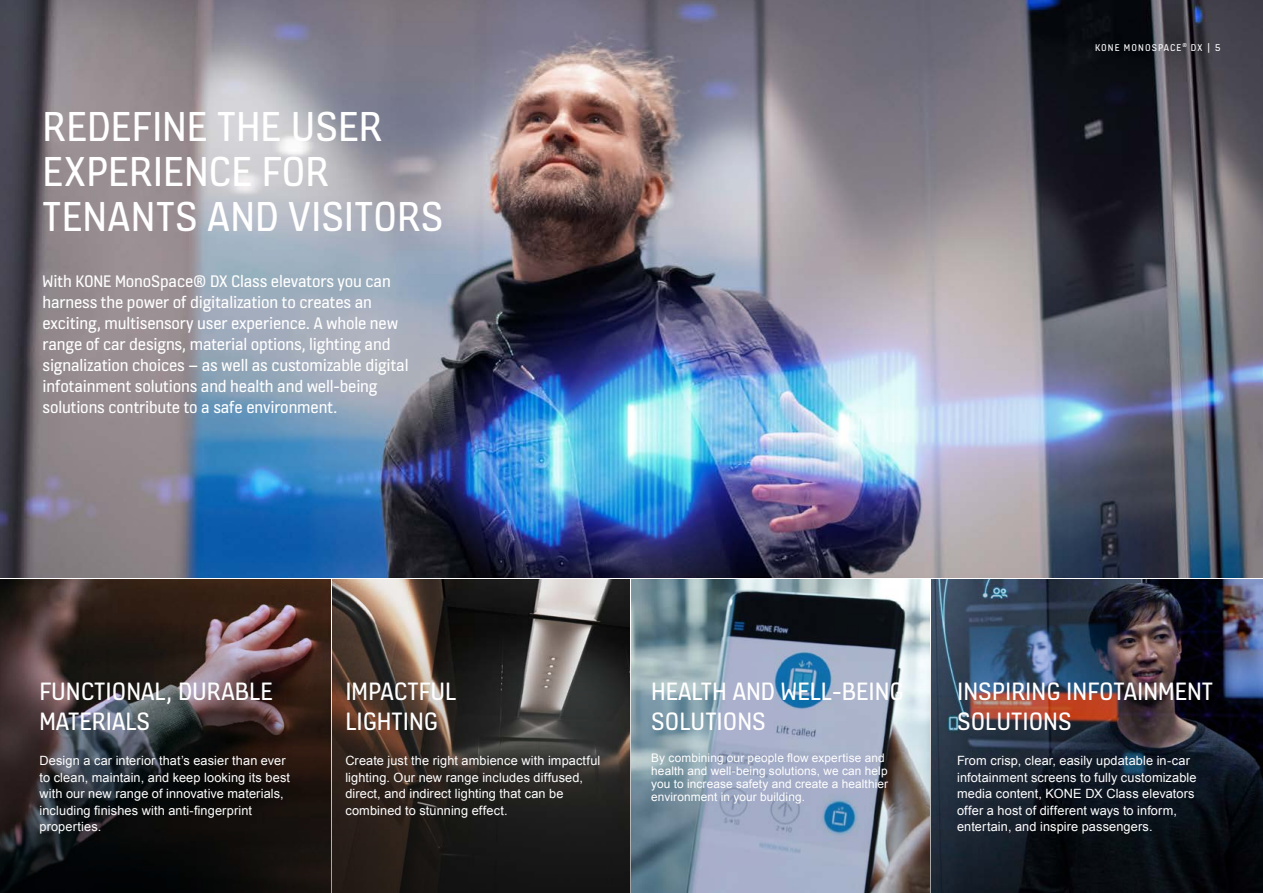
<style>
.page{position:relative;width:1263px;height:893px;background:#fff}
.page>*{position:absolute;margin:0;border:0;box-sizing:border-box;transform-origin:0 0}
.t1{font:45px/45px "KONE Information v 13";letter-spacing:.005em;color:#fff}
.t2{font:27px/30px "KONE Information v 13";color:#fff}
.t3{font:18px/21px "KONE Information v 13";letter-spacing:-.01em;color:#fff}
.t4{font:12.75px/16.5px "Arial";letter-spacing:.01em;color:#fff}
.t5{font:11.85px/13.2px "Arial";letter-spacing:.01em;color:#fff}
.t6{font:10.5px "KONE Information v 13";letter-spacing:.1em;color:#fff}
</style>
<div class="page">
<img style="left:1px;top:0;width:1262px;height:577px">
<img style="left:332px;top:579px;width:298px;height:44px">
<img style="left:1px;top:579px;width:329px;height:44px">
<img style="left:1px;top:623px;width:931px;height:270px">
<img style="left:632px;top:579px;width:298px;height:314px">
<img style="left:932px;top:579px;width:331px;height:314px">
<img style="left:0;top:0;width:1px;height:893px">
<h1 class="t1" style="left:43px;top:102px;width:403px">REDEFINE THE USER<br>EXPERIENCE FOR<br>TENANTS AND VISITORS</h1>
<p class="t3" style="left:43px;top:270px;width:367px">With KONE MonoSpace® DX Class elevators you can harness the power of digitalization to creates an exciting, multisensory user experience. A whole new range of car designs, material options, lighting and signalization choices – as well as customizable digital infotainment solutions and health and well-being solutions contribute to a safe environment.</p>
<p class="t6" style="left:1095px;top:40px;width:127px">KONE MONOSPACE<sup>®</sup> DX | 5</p>
<h2 class="t2" style="left:39px;top:675px;width:235px">FUNCTIONAL, DURABLE<br>MATERIALS</h2>
<p class="t4" style="left:39px;top:753px;width:252px">Design a car interior that’s easier than ever to clean, maintain, and keep looking its best with our new range of innovative materials, including finishes with anti-fingerprint properties.</p>
<h2 class="t2" style="left:345px;top:675px;width:112px">IMPACTFUL<br>LIGHTING</h2>
<p class="t4" style="left:345px;top:753px;width:256px">Create just the right ambience with impactful lighting. Our new range includes diffused, direct, and indirect lighting that can be combined to stunning effect.</p>
<h2 class="t2" style="left:651px;top:675px;width:254px">HEALTH AND WELL-BEING<br>SOLUTIONS</h2>
<p class="t5" style="left:651px;top:751px;width:239px">By combining our people flow expertise and health and well-being solutions, we can help you to increase safety and create a healthier environment in your building.</p>
<h2 class="t2" style="left:957px;top:675px;width:258px">INSPIRING INFOTAINMENT<br>SOLUTIONS</h2>
<p class="t4" style="left:957px;top:753px;width:241px">From crisp, clear, easily updatable in-car infotainment screens to fully customizable media content, KONE DX Class elevators offer a host of different ways to inform, entertain, and inspire passengers.</p>
</div>
